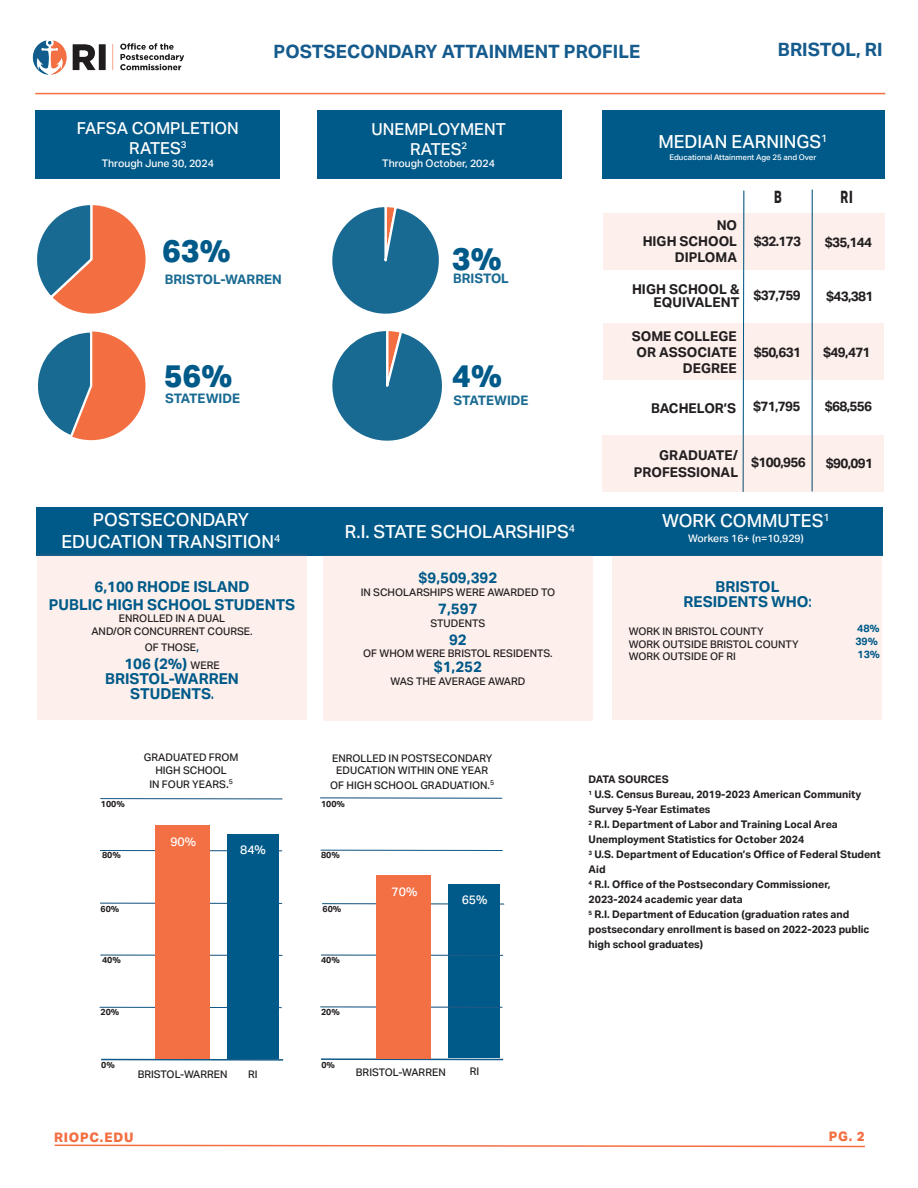
<style>
.page{position:relative;width:918px;height:1188px;background:#fff}
.page>*{position:absolute;margin:0;border:0;box-sizing:border-box;transform-origin:0 0}
.t1{font:800 31.5px "Aktiv Grotesk";color:#005a89}
.t2{font:700 18.3px "Aktiv Grotesk";color:#155b8d}
.t3{font:500 18px/21.6px "Aktiv Grotesk";color:#fff;text-align:center}
.t4{font:800 17.1px "Aktiv Grotesk";color:#231f20;scale:.67 1}
.t5{font:500 16.5px/19.8px "Aktiv Grotesk";color:#fff;text-align:center}
.t6{font:700 15px/15px "Aktiv Grotesk";color:#005a89;text-align:center}
.t7{font:700 13.5px/16.2px "Aktiv Grotesk";color:#231f20;text-align:right}
.t8{font:700 13.05px "Aktiv Grotesk";color:#196a92}
.t9{font:800 13.05px "Aktiv Grotesk";letter-spacing:.065em;color:#f36f42}
.t10{font:500 12.3px "Aktiv Grotesk";color:#fff}
.t11{font:700 10.5px/15px "Aktiv Grotesk";color:#231f20}
.t12{font:500 10.5px/12.6px "Aktiv Grotesk";color:#231f20;text-align:center}
.t13{font:500 10.5px "Aktiv Grotesk";color:#fff}
.t14{font:700 10.5px/13.6px "Aktiv Grotesk";color:#005a89}
.t15{font:700 8.7px "Aktiv Grotesk";color:#231f20}
.t16{font:500 7.8px "Aktiv Grotesk";color:#fff}
.s1{font-size:13.5px;color:#005a89}
.s2{font-weight:500;font-size:10.5px;color:#231f20}
.s3{font-size:15.75px}
.s4{font-size:12px}
</style>
<div class="page">
<svg style="left:322px;top:904px;width:182px;height:1px"></svg>
<hr style="left:322px;top:903px;width:182px;height:1px;background:#0f5a8b">
<div style="left:449px;top:885px;width:51px;height:173px;background:#005a89"></div>
<img style="left:32px;top:40px;width:153px;height:35px">
<hr style="left:35px;top:93px;width:850px;height:1px;background:#f36f42">
<div style="left:35px;top:110px;width:245px;height:68px;background:#005a89"></div>
<div style="left:602px;top:111px;width:283px;height:68px;background:#005a89"></div>
<div style="left:603px;top:213px;width:282px;height:57px;background:#fdf0ec"></div>
<div style="left:603px;top:323px;width:281px;height:57px;background:#fdf0ec"></div>
<svg style="left:742px;top:190px;width:3px;height:245px"></svg>
<hr style="left:812px;top:190px;width:1px;height:301px;background:#005a89">
<div style="left:36px;top:507px;width:846px;height:49px;background:#005a89"></div>
<svg style="left:54px;top:1144px;width:811px;height:4px"></svg>
<div style="left:317px;top:111px;width:245px;height:68px;background:#005a89"></div>
<div style="left:612px;top:555px;width:269px;height:165px;background:#fdf0ec"></div>
<div style="left:323px;top:555px;width:270px;height:166px;background:#fdf0ec"></div>
<div style="left:37px;top:554px;width:270px;height:166px;background:#fdf0ec"></div>
<hr style="left:320px;top:798px;width:182px;height:1px;background:#0f5a8b">
<svg style="left:100px;top:799px;width:182px;height:1px"></svg>
<hr style="left:100px;top:798px;width:182px;height:1px;background:#0f5a8b">
<svg style="left:123px;top:851px;width:159px;height:1px"></svg>
<hr style="left:100px;top:850px;width:182px;height:1px;background:#0f5a8b">
<hr style="left:321px;top:850px;width:182px;height:1px;background:#0f5a8b">
<hr style="left:100px;top:903px;width:182px;height:1px;background:#0f5a8b">
<hr style="left:100px;top:955px;width:182px;height:1px;background:#0f5a8b">
<hr style="left:100px;top:1007px;width:182px;height:1px;background:#0f5a8b">
<hr style="left:101px;top:1059px;width:182px;height:2px;background:#0f5a8b">
<hr style="left:321px;top:955px;width:182px;height:1px;background:#0f5a8b">
<hr style="left:320px;top:1007px;width:182px;height:1px;background:#0f5a8b">
<hr style="left:321px;top:1058px;width:182px;height:2px;background:#0f5a8b">
<div style="left:156px;top:826px;width:54px;height:233px;background:#f36f44"></div>
<div style="left:376px;top:875px;width:55px;height:183px;background:#f36f44"></div>
<div style="left:227px;top:835px;width:52px;height:224px;background:#005a89"></div>
<div style="left:603px;top:435px;width:281px;height:57px;background:#fdf0ec"></div>
<svg style="left:332px;top:331px;width:110px;height:110px"></svg>
<svg style="left:38px;top:331px;width:108px;height:109px"></svg>
<svg style="left:332px;top:207px;width:107px;height:107px"></svg>
<svg style="left:37px;top:205px;width:109px;height:109px"></svg>
<h3 class="t5" style="left:77px;top:119px;width:164px">FAFSA COMPLETION<br>RATES<sup>3</sup></h3>
<p class="t13" style="left:102px;top:157px;width:114px">Through June 30, 2024</p>
<h2 class="t2" style="left:274px;top:41px;width:368px">POSTSECONDARY ATTAINMENT PROFILE</h2>
<h2 class="t2" style="left:778px;top:39px;width:106px">BRISTOL, RI</h2>
<h3 class="t5" style="left:372px;top:119px;width:136px">UNEMPLOYMENT<br>RATES<sup>2</sup></h3>
<p class="t13" style="left:382px;top:157px;width:114px">Through October, 2024</p>
<h3 class="t3" style="left:658px;top:131px;width:171px">MEDIAN EARNINGS<sup>1</sup></h3>
<p class="t16" style="left:669px;top:153px;width:149px">Educational Attainment Age 25 and Over</p>
<h3 class="t4" style="left:774px;top:187px;width:13px">B</h3>
<h3 class="t4" style="left:841px;top:187px;width:20px">RI</h3>
<h1 class="t1" style="left:162px;top:233px;width:70px">63%</h1>
<h1 class="t1" style="left:452px;top:241px;width:51px">3%</h1>
<p class="t8" style="left:453px;top:271px;width:57px">BRISTOL</p>
<p class="t8" style="left:165px;top:271px;width:118px">BRISTOL-WARREN</p>
<h1 class="t1" style="left:164px;top:358px;width:70px">56%</h1>
<h1 class="t1" style="left:452px;top:358px;width:51px">4%</h1>
<p class="t8" style="left:165px;top:391px;width:77px">STATEWIDE</p>
<p class="t8" style="left:454px;top:392px;width:77px">STATEWIDE</p>
<h3 class="t3" style="left:62px;top:509px;width:220px">POSTSECONDARY<br>EDUCATION TRANSITION<sup>4</sup></h3>
<h3 class="t6" style="left:49px;top:578px;width:248px;line-height:18px">6,100 RHODE ISLAND<br>PUBLIC HIGH SCHOOL STUDENTS</h3>
<p class="t12" style="left:91px;top:612px;width:163px">ENROLLED IN A DUAL<br>AND/OR CONCURRENT COURSE.</p>
<p class="t12" style="left:145px;top:641px;width:56px">OF THOSE<span class="s1">,</span></p>
<h3 class="t6" style="left:105px;top:656px;width:135px">106 (2%) <span class="s2">WERE<br></span>BRISTOL-WARREN<br>STUDENTS<span class="s3">.</span></h3>
<h3 class="t3" style="left:345px;top:521px;width:232px">R.I. STATE SCHOLARSHIPS<sup>4</sup></h3>
<h3 class="t6" style="left:419px;top:571px;width:80px">$9,509,392</h3>
<p class="t12" style="left:361px;top:586px;width:196px">IN SCHOLARSHIPS WERE AWARDED TO</p>
<h3 class="t6" style="left:438px;top:601px;width:41px">7,597</h3>
<p class="t12" style="left:431px;top:617px;width:56px">STUDENTS</p>
<h3 class="t6" style="left:449px;top:632px;width:19px">92</h3>
<p class="t12" style="left:363px;top:647px;width:191px">OF WHOM WERE BRISTOL RESIDENTS.</p>
<h3 class="t6" style="left:434px;top:660px;width:50px">$1,252</h3>
<p class="t12" style="left:390px;top:675px;width:137px">WAS THE AVERAGE AWARD</p>
<p class="t7" style="left:643px;top:217px;width:96px">NO<br>HIGH SCHOOL<br>DIPLOMA</p>
<p class="t7" style="left:632px;top:282px;width:109px;line-height:13.5px">HIGH SCHOOL &amp;<br>EQUIVALENT</p>
<p class="t7" style="left:632px;top:328px;width:106px">SOME COLLEGE<br>OR ASSOCIATE<br>DEGREE</p>
<p class="t7" style="left:651px;top:400px;width:87px">BACHELOR’S</p>
<p class="t7" style="left:754px;top:233px;width:49px">$32.173</p>
<p class="t7" style="left:825px;top:235px;width:49px">$35,144</p>
<p class="t7" style="left:754px;top:287px;width:49px">$37,759</p>
<p class="t7" style="left:826px;top:288px;width:49px">$43,381</p>
<p class="t7" style="left:754px;top:344px;width:49px">$50,631</p>
<p class="t7" style="left:823px;top:344px;width:49px">$49,471</p>
<p class="t7" style="left:753px;top:398px;width:49px">$71,795</p>
<p class="t7" style="left:825px;top:399px;width:49px">$68,556</p>
<p class="t7" style="left:634px;top:448px;width:106px">GRADUATE/<br>PROFESSIONAL</p>
<p class="t7" style="left:751px;top:455px;width:56px">$100,956</p>
<p class="t7" style="left:826px;top:456px;width:49px">$90,091</p>
<h3 class="t3" style="left:662px;top:510px;width:169px">WORK COMMUTES<sup>1</sup></h3>
<p class="t13" style="left:688px;top:533px;width:117px">Workers 16+ (n=10,929)</p>
<h3 class="t6" style="left:684px;top:580px;width:129px">BRISTOL<br>RESIDENTS WHO<span class="s3">:</span></h3>
<p class="t12" style="left:629px;top:625px;width:172px;text-align:left">WORK IN BRISTOL COUNTY<br>WORK OUTSIDE BRISTOL COUNTY<br>WORK OUTSIDE OF RI</p>
<p class="t14" style="left:855px;top:634px;width:26px">39%<br>13%</p>
<p class="t14" style="left:857px;top:622px;width:24px">48%</p>
<p class="t12" style="left:144px;top:751px;width:96px">GRADUATED FROM<br>HIGH SCHOOL</p>
<p class="t12" style="left:149px;top:778px;width:85px">IN FOUR YEARS<span class="s4">.</span><sup>5</sup></p>
<p class="t12" style="left:332px;top:752px;width:162px">ENROLLED IN POSTSECONDARY<br>EDUCATION WITHIN ONE YEAR</p>
<p class="t12" style="left:330px;top:779px;width:166px">OF HIGH SCHOOL GRADUATION.<sup>5</sup></p>
<p class="t15" style="left:101px;top:799px;width:26px">100%</p>
<p class="t15" style="left:321px;top:799px;width:26px">100%</p>
<p class="t10" style="left:170px;top:835px;width:27px">90%</p>
<p class="t10" style="left:240px;top:843px;width:27px">84%</p>
<p class="t15" style="left:102px;top:850px;width:20px">80%</p>
<p class="t15" style="left:321px;top:850px;width:20px">80%</p>
<p class="t15" style="left:101px;top:904px;width:20px">60%</p>
<p class="t15" style="left:323px;top:904px;width:20px">60%</p>
<p class="t15" style="left:102px;top:955px;width:20px">40%</p>
<p class="t15" style="left:321px;top:955px;width:20px">40%</p>
<p class="t15" style="left:101px;top:1007px;width:20px">20%</p>
<p class="t15" style="left:321px;top:1007px;width:20px">20%</p>
<p class="t10" style="left:392px;top:884px;width:27px">70%</p>
<p class="t10" style="left:462px;top:893px;width:27px">65%</p>
<p class="t15" style="left:101px;top:1060px;width:15px">0%</p>
<p class="t15" style="left:321px;top:1060px;width:15px">0%</p>
<p class="t12" style="left:138px;top:1068px;width:91px">BRISTOL-WARREN</p>
<p class="t12" style="left:248px;top:1068px;width:11px">RI</p>
<p class="t12" style="left:356px;top:1066px;width:91px">BRISTOL-WARREN</p>
<p class="t12" style="left:470px;top:1066px;width:11px">RI</p>
<p class="t11" style="left:589px;top:772px;width:294px">DATA SOURCES<br><sup>1</sup> U.S. Census Bureau, 2019-2023 American Community Survey 5-Year Estimates<br><sup>2</sup> R.I. Department of Labor and Training Local Area Unemployment Statistics for October 2024<br><sup>3</sup> U.S. Department of Education’s Office of Federal Student Aid<br><sup>4</sup> R.I. Office of the Postsecondary Commissioner, 2023-2024 academic year data<br><sup>5</sup> R.I. Department of Education (graduation rates and postsecondary enrollment is based on 2022-2023 public high school graduates)</p>
<p class="t9" style="left:54px;top:1130px;width:81px">RIOPC.EDU</p>
<p class="t9" style="left:829px;top:1129px;width:37px">PG. 2</p>
</div>
